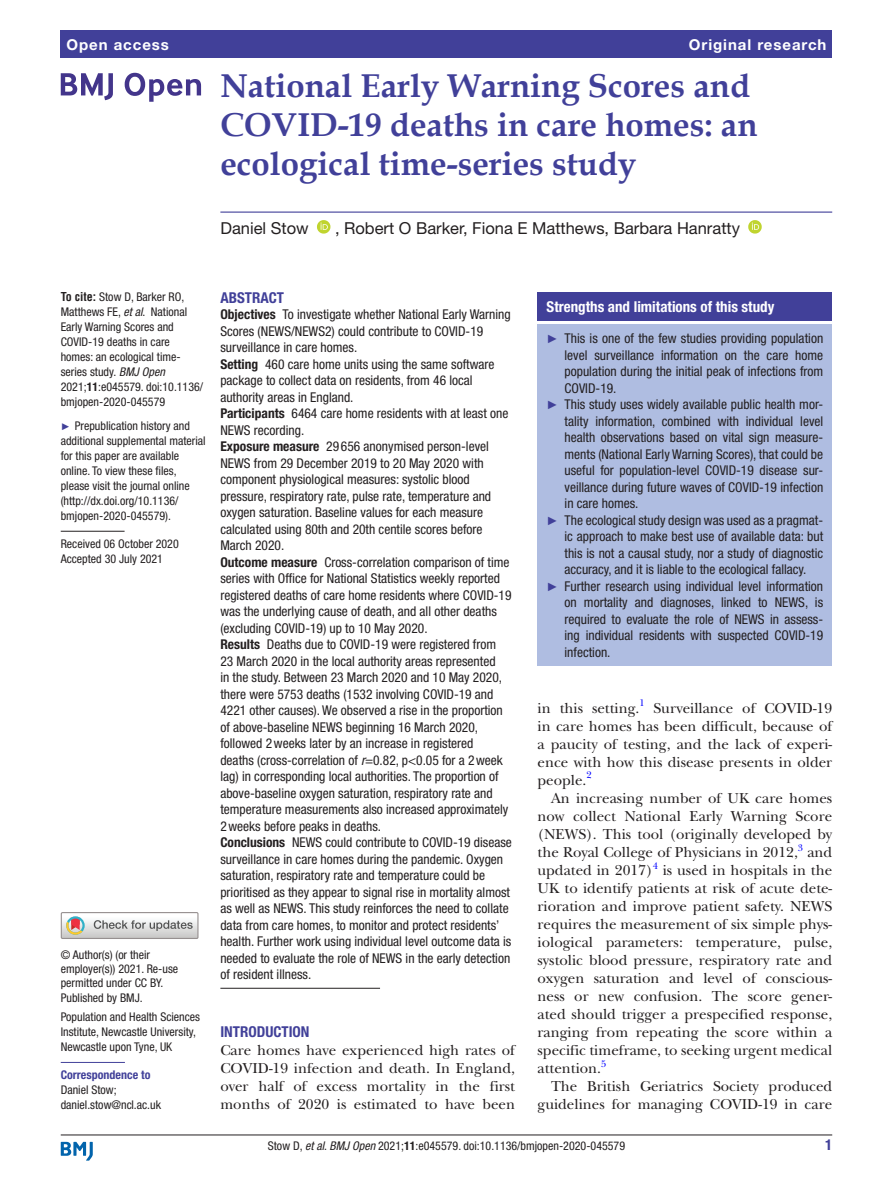
<style>
.page{position:relative;width:893px;height:1191px;background:#fff}
.page>*{position:absolute;margin:0;border:0;box-sizing:border-box;transform-origin:0 0}
.t1{font:700 33px/39px "Book Antiqua";color:#414099}
.t2{font:16.5px "Helvetica Neue LT Std";color:#231f20}
.t3{font:15px/18px "New Baskerville";color:#231f20;text-align:justify}
.t4{font:700 condensed 15px "Helvetica Neue LT Std";color:#fff}
.t5{font:700 15px "Helvetica Neue LT Std";letter-spacing:.065em;color:#fff}
.t6{font:700 condensed 15px "Helvetica Neue LT Std";color:#414099}
.t7{font:condensed 13.5px/16.5px "Helvetica Neue LT Std";color:#231f20}
.t8{font:condensed 12px/15px "Helvetica Neue LT Std";color:#231f20}
.t9{font:700 condensed 12px "Helvetica Neue LT Std";color:#414099}
.t10{font:9.9px "New Baskerville";color:#00f}
.s1{font-family:"Helvetica LT Std";font-weight:700}
.s2{font-style:italic}
.s3{font-weight:700}
.s4{font-family:"Arial";font-stretch:normal;font-size:9.75px;color:#414099}
.s5{font-family:"Arial";font-stretch:normal;font-size:12px;color:#414099}
</style>
<div class="page">
<hr style="left:61px;top:1134px;width:771px;height:1px;background:#231f20">
<svg style="left:61px;top:1141px;width:32px;height:19px"></svg>
<div style="left:61px;top:31px;width:771px;height:27px;background:#414099"></div>
<hr style="left:220px;top:211px;width:612px;height:2px;background:#414099">
<svg style="left:317px;top:220px;width:13px;height:14px"></svg>
<svg style="left:748px;top:220px;width:14px;height:14px"></svg>
<hr style="left:61px;top:531px;width:64px;height:1px;background:#231f20">
<hr style="left:61px;top:1062px;width:64px;height:1px;background:#414099">
<svg style="left:61px;top:73px;width:52px;height:27px"></svg>
<svg style="left:125px;top:73px;width:76px;height:29px"></svg>
<div style="left:61px;top:912px;width:138px;height:27px;border:1px solid #969090"></div>
<svg style="left:61px;top:912px;width:137px;height:26px"></svg>
<hr style="left:220px;top:988px;width:160px;height:1px;background:#231f20">
<div style="left:538px;top:292px;width:294px;height:29px;background:#414099"></div>
<div style="left:538px;top:325px;width:294px;height:341px;background:#afbde1"></div>
<p class="t5" style="left:66px;top:35px;width:104px">Open access</p>
<p class="t5" style="left:689px;top:35px;width:139px">Original research</p>
<h1 class="t1" style="left:220px;top:66px;width:539px">National Early Warning Scores and<br>COVID-19 deaths in care homes: an ecological time-series study</h1>
<p class="t2" style="left:220px;top:218px;width:90px">Daniel Stow</p>
<p class="t2" style="left:335px;top:218px;width:406px">, Robert O Barker, Fiona E Matthews, Barbara Hanratty</p>
<p class="t8" style="left:61px;top:289px;width:144px"><span class="s1">To cite:</span> Stow D, Barker RO,<br>Matthews FE, <span class="s2">et al</span>. National<br>Early Warning Scores and<br>COVID-19 deaths in care homes: an ecological time&shy;series study. <span class="s2">BMJ Open<br></span>2021;<span class="s3">11</span>:e045579. doi:10.1136/ bmjopen-2020-045579</p>
<p class="t8" style="left:61px;top:418px;width:146px"><span class="s4">►</span> Prepublication history and additional supplemental material for this paper are available online. To view these files, please visit the journal online (http://dx.doi.org/10.1136/ bmjopen-2020-045579).</p>
<p class="t8" style="left:61px;top:536px;width:120px">Received 06 October 2020<br>Accepted 30 July 2021</p>
<p class="t8" style="left:61px;top:947px;width:119px;line-height:14.4px">© Author(s) (or their employer(s)) 2021. Re-use permitted under CC BY.<br>Published by BMJ.</p>
<p class="t8" style="left:61px;top:1009px;width:141px">Population and Health Sciences<br>Institute, Newcastle University,<br>Newcastle upon Tyne, UK</p>
<p class="t9" style="left:61px;top:1067px;width:91px">Correspondence to</p>
<p class="t8" style="left:61px;top:1082px;width:102px">Daniel Stow; daniel.stow@ncl.ac.uk</p>
<p class="t6" style="left:220px;top:288px;width:65px">ABSTRACT</p>
<p class="t7" style="left:220px;top:306px;width:293px"><span class="s3">Objectives</span> To investigate whether National Early Warning Scores (NEWS/NEWS2) could contribute to COVID-19 surveillance in care homes.<br><span class="s3">Setting</span> 460 care home units using the same software package to collect data on residents, from 46 local authority areas in England.<br><span class="s3">Participants</span> 6464 care home residents with at least one NEWS recording.<br><span class="s3">Exposure measure</span> 29 656 anonymised person-level NEWS from 29 December 2019 to 20 May 2020 with component physiological measures: systolic blood pressure, respiratory rate, pulse rate, temperature and oxygen saturation. Baseline values for each measure calculated using 80th and 20th centile scores before March 2020.<br><span class="s3">Outcome measure</span> Cross-correlation comparison of time series with Office for National Statistics weekly reported registered deaths of care home residents where COVID-19 was the underlying cause of death, and all other deaths (excluding COVID-19) up to 10 May 2020.<br><span class="s3">Results</span> Deaths due to COVID-19 were registered from 23 March 2020 in the local authority areas represented<br>in the study. Between 23 March 2020 and 10 May 2020, there were 5753 deaths (1532 involving COVID-19 and 4221 other causes). We observed a rise in the proportion of above-baseline NEWS beginning 16 March 2020, followed 2weeks later by an increase in registered<br>deaths (cross-correlation of <span class="s2">r</span>=0.82, p&lt;0.05 for a 2week lag) in corresponding local authorities. The proportion of above-baseline oxygen saturation, respiratory rate and temperature measurements also increased approximately 2weeks before peaks in deaths.<br><span class="s3">Conclusions</span> NEWS could contribute to COVID-19 disease surveillance in care homes during the pandemic. Oxygen saturation, respiratory rate and temperature could be prioritised as they appear to signal rise in mortality almost as well as NEWS. This study reinforces the need to collate data from care homes, to monitor and protect residents’ health. Further work using individual level outcome data is needed to evaluate the role of NEWS in the early detection of resident illness.</p>
<p class="t6" style="left:220px;top:1023px;width:91px">INTRODUCTION</p>
<p class="t3" style="left:220px;top:1041px;width:296px">Care homes have experienced high rates of COVID-19 infection and death. In England, over half of excess mortality in the first months of 2020 is estimated to have been</p>
<p class="t4" style="left:547px;top:297px;width:229px">Strengths and limitations of this study</p>
<p class="t7" style="left:547px;top:330px;width:278px"><span class="s5">►</span> This is one of the few studies providing population</p>
<p class="t7" style="left:565px;top:347px;width:260px">level surveillance information on the care home</p>
<p class="t7" style="left:565px;top:363px;width:260px">population during the initial peak of infections from</p>
<p class="t7" style="left:565px;top:380px;width:53px">COVID-19.</p>
<p class="t7" style="left:547px;top:396px;width:278px"><span class="s5">►</span> This study uses widely available public health mor-</p>
<p class="t7" style="left:565px;top:413px;width:260px">tality information, combined with individual level</p>
<p class="t7" style="left:565px;top:429px;width:260px">health observations based on vital sign measure-</p>
<p class="t7" style="left:565px;top:446px;width:260px">ments (National Early Warning Scores), that could be</p>
<p class="t7" style="left:565px;top:462px;width:260px">useful for population-level COVID-19 disease sur-</p>
<p class="t7" style="left:565px;top:479px;width:260px">veillance during future waves of COVID-19 infection</p>
<p class="t7" style="left:565px;top:495px;width:75px">in care homes.</p>
<p class="t7" style="left:547px;top:512px;width:278px"><span class="s5">►</span> The ecological study design was used as a pragmat-</p>
<p class="t7" style="left:565px;top:528px;width:260px">ic approach to make best use of available data: but</p>
<p class="t7" style="left:565px;top:545px;width:260px">this is not a causal study, nor a study of diagnostic</p>
<p class="t7" style="left:565px;top:561px;width:243px">accuracy, and it is liable to the ecological fallacy.</p>
<p class="t7" style="left:547px;top:578px;width:278px"><span class="s5">►</span> Further research using individual level information</p>
<p class="t7" style="left:565px;top:594px;width:260px">on mortality and diagnoses, linked to NEWS, is</p>
<p class="t7" style="left:565px;top:611px;width:260px">required to evaluate the role of NEWS in assess-</p>
<p class="t7" style="left:565px;top:627px;width:260px">ing individual residents with suspected COVID-19</p>
<p class="t7" style="left:565px;top:644px;width:47px">infection.</p>
<p class="t3" style="left:538px;top:699px;width:109px">in this setting.<sup>1</sup></p>
<p class="t3" style="left:538px;top:699px;width:296px;text-indent:116px">Surveillance of COVID-19 in care homes has been difficult, because of a paucity of testing, and the lack of experi&shy;ence with how this disease presents in older people.</p>
<p class="t10" style="left:586px;top:769px;width:7px">2</p>
<p class="t3" style="left:538px;top:789px;width:296px;text-indent:14px">An increasing number of UK care homes now collect National Early Warning Score (NEWS). This tool (originally developed by the Royal College of Physicians in 2012,</p>
<p class="t10" style="left:798px;top:841px;width:7px">3</p>
<p class="t3" style="left:807px;top:843px;width:26px">and</p>
<p class="t3" style="left:538px;top:861px;width:117px">updated in 2017)</p>
<p class="t10" style="left:653px;top:859px;width:7px">4</p>
<p class="t3" style="left:538px;top:861px;width:296px;text-indent:125px">is used in hospitals in the UK to identify patients at risk of acute dete&shy;rioration and improve patient safety. NEWS requires the measurement of six simple phys&shy;iological parameters: temperature, pulse, systolic blood pressure, respiratory rate and oxygen saturation and level of conscious&shy;ness or new confusion. The score gener&shy;ated should trigger a prespecified response, ranging from repeating the score within a specific timeframe, to seeking urgent medical attention.<sup>5</sup></p>
<p class="t3" style="left:538px;top:1077px;width:296px;text-align:right">The British Geriatrics Society produced guidelines for managing COVID-19 in care</p>
<p class="t8" style="left:268px;top:1137px;width:359px">Stow D, <span class="s2">et al</span>. <span class="s2">BMJ Open</span> 2021;<span class="s3">11</span>:e045579. doi:10.1136/bmjopen-2020-045579</p>
<p class="t6" style="left:825px;top:1135px;width:9px">1</p>
</div>
